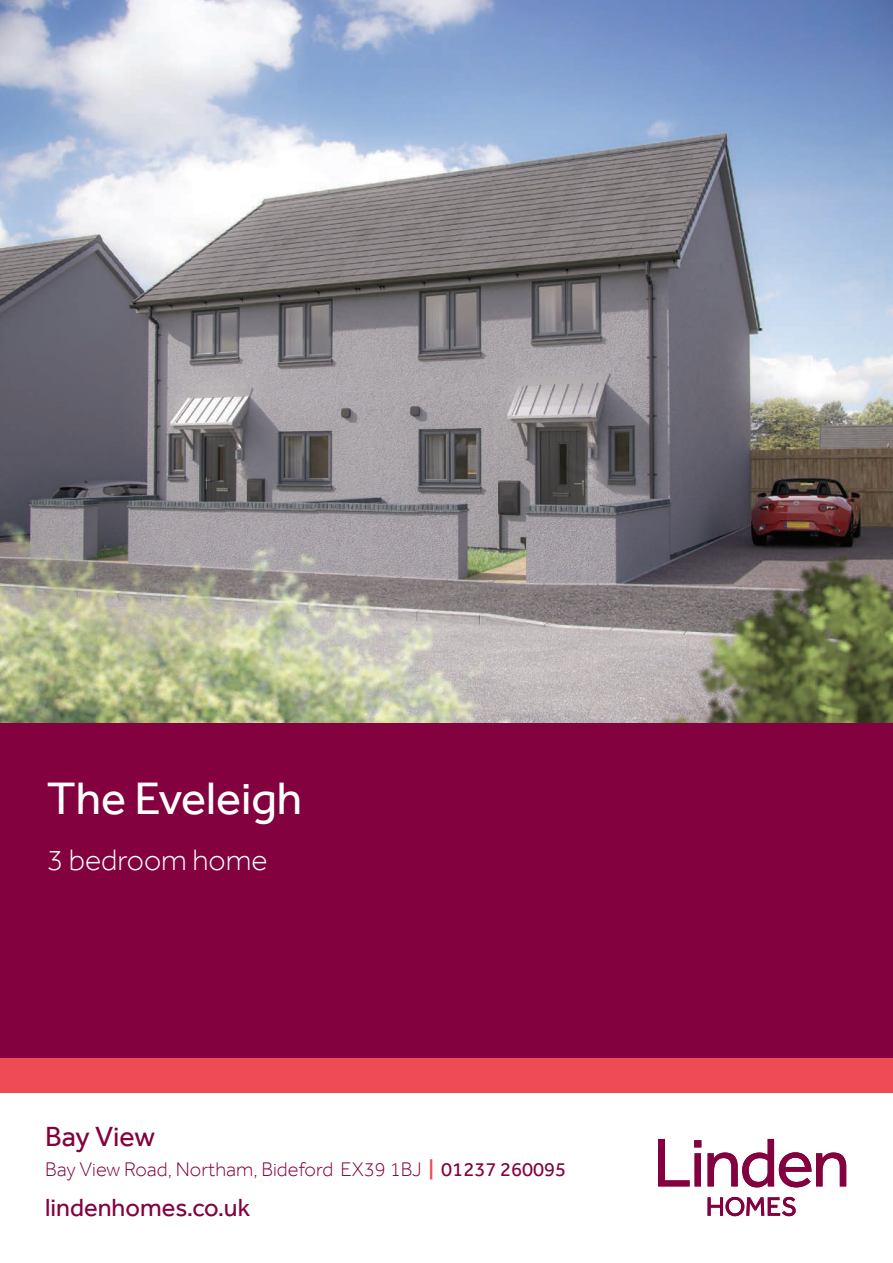
<style>
.page{position:relative;width:893px;height:1263px;background:#fff}
.page>*{position:absolute;margin:0;border:0;box-sizing:border-box;transform-origin:0 0}
.t1{font:46.65px "Effra";color:#fff}
.t2{font:300 30.3px "Effra";color:#fff}
.t3{font:28.5px "Effra";color:#83013e}
.t4{font:25.5px "Effra";color:#83013e}
.t5{font:300 20.25px "Effra";color:#83013e}
.s1{font-weight:500;color:#ef4b55}
.s2{font-weight:400}
</style>
<div class="page">
<div style="left:0;top:723px;width:893px;height:336px;background:#83013e"></div>
<div style="left:0;top:1059px;width:893px;height:34px;background:#ef4b55"></div>
<svg style="left:658px;top:1139px;width:43px;height:47px"></svg>
<svg style="left:707px;top:1139px;width:139px;height:48px"></svg>
<svg style="left:708px;top:1197px;width:88px;height:19px"></svg>
<img style="left:0;top:0;width:893px;height:723px">
<h1 class="t1" style="left:47px;top:770px;width:257px">The Eveleigh</h1>
<h2 class="t2" style="left:47px;top:842px;width:222px">3 bedroom home</h2>
<h3 class="t3" style="left:45px;top:1119px;width:111px">Bay View</h3>
<p class="t5" style="left:45px;top:1157px;width:523px">Bay View Road, Northam, Bideford EX39 1BJ <span class="s1">|</span> <span class="s2">01237 260095</span></p>
<p class="t4" style="left:45px;top:1192px;width:207px">lindenhomes.co.uk</p>
</div>
